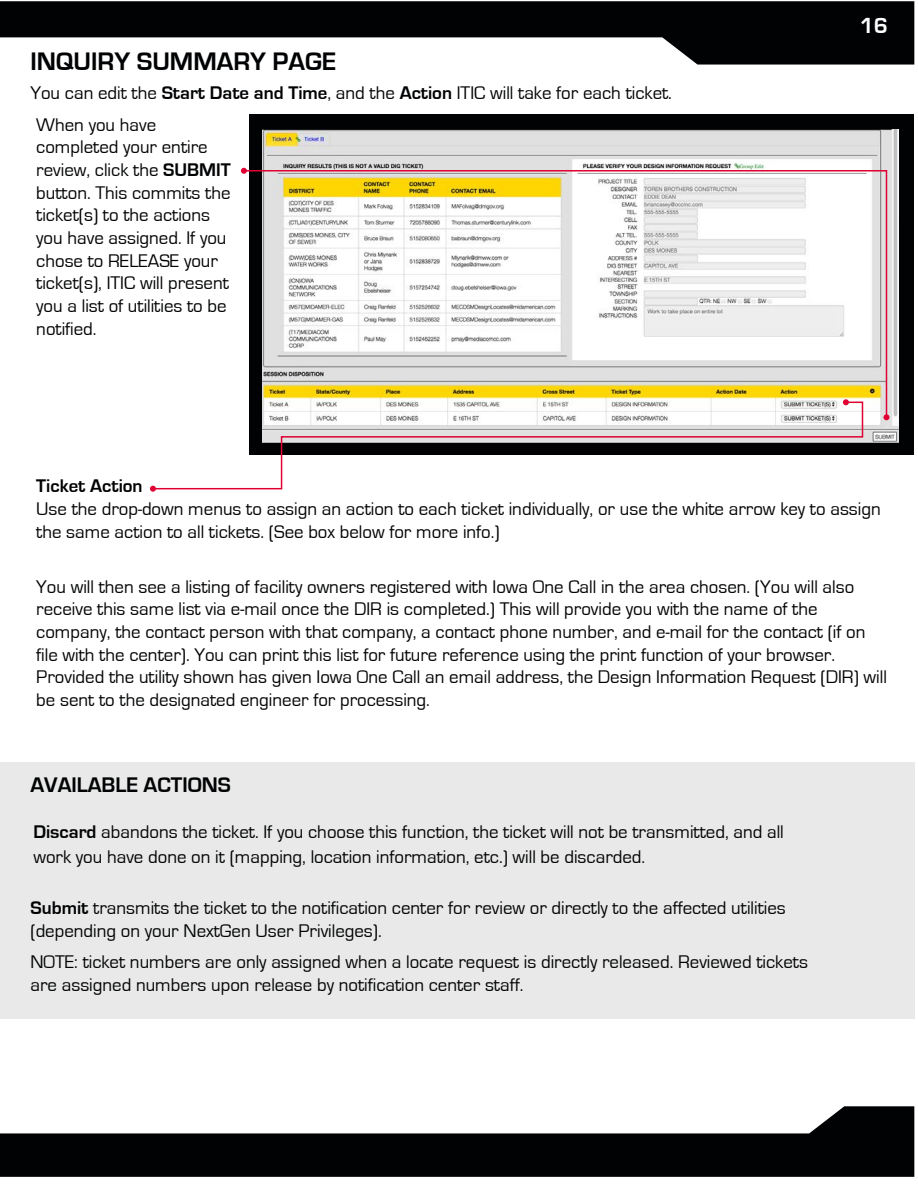
<style>
.page{position:relative;width:918px;height:1188px;background:#fff}
.page>*{position:absolute;margin:0;border:0;box-sizing:border-box;transform-origin:0 0}
.t1{font:700 26.1px "Eurostile";color:#010203}
.t2{font:700 22.5px "Eurostile";color:#fff}
.t3{font:700 21.75px "Eurostile";color:#010203}
.t4{font:18.9px/22.6px "Eurostile";color:#010203}
.t5{font:700 18.9px "Eurostile";color:#010203}
.s1{font-weight:700}
</style>
<div class="page">
<div style="left:0;top:763px;width:914px;height:256px;background:#e9e9e9"></div>
<svg style="left:0;top:1106px;width:914px;height:71px;fill:#010203"></svg>
<div style="left:250px;top:114px;width:664px;height:341px;background:#010203"></div>
<img style="left:262px;top:130px;width:637px;height:313px">
<svg style="left:0;top:1px;width:914px;height:64px;fill:#010203"></svg>
<svg style="left:152px;top:419px;width:712px;height:71px"></svg>
<svg style="left:150px;top:486px;width:6px;height:6px"></svg>
<svg style="left:247px;top:169px;width:641px;height:250px;background:#e6e1d2"></svg>
<svg style="left:884px;top:414px;width:6px;height:6px"></svg>
<svg style="left:241px;top:168px;width:6px;height:6px"></svg>
<p class="t1" style="left:30px;top:48px;width:307px">INQUIRY SUMMARY PAGE</p>
<p class="t4" style="left:30px;top:82px;width:643px">You can edit the <span class="s1">Start Date and Time</span>, and the <span class="s1">Action</span> ITIC will take for each ticket.</p>
<p class="t4" style="left:36px;top:114px;width:196px">When you have completed your entire review, click the <span class="s1">SUBMIT</span></p>
<p class="t4" style="left:36px;top:182px;width:196px">button. This commits the ticket(s) to the actions you have assigned. If you chose to RELEASE your ticket(s), ITIC will present you a list of utilities to be notified.</p>
<p class="t2" style="left:860px;top:13px;width:30px">16</p>
<p class="t5" style="left:36px;top:476px;width:108px">Ticket Action</p>
<p class="t4" style="left:36px;top:498px;width:846px">Use the drop-down menus to assign an action to each ticket individually, or use the white arrow key to assign the same action to all tickets. (See box below for more info.)</p>
<p class="t4" style="left:36px;top:576px;width:820px">You will then see a listing of facility owners registered with Iowa One Call in the area chosen. (You will also</p>
<p class="t4" style="left:36px;top:598px;width:831px">receive this same list via e-mail once the DIR is completed.) This will provide you with the name of the company, the contact person with that company, a contact phone number, and e-mail for the contact (if on file with the center). You can print this list for future reference using the print function of your browser.</p>
<p class="t4" style="left:36px;top:666px;width:852px">Provided the utility shown has given Iowa One Call an email address, the Design Information Request (DIR) will be sent to the designated engineer for processing.</p>
<p class="t3" style="left:30px;top:773px;width:202px">AVAILABLE ACTIONS</p>
<p class="t4" style="left:33px;top:820px;width:752px;line-height:24.5px"><span class="s1">Discard</span> abandons the ticket. If you choose this function, the ticket will not be transmitted, and all work you have done on it (mapping, location information, etc.) will be discarded.</p>
<p class="t4" style="left:30px;top:897px;width:757px"><span class="s1">Submit</span> transmits the ticket to the notification center for review or directly to the affected utilities (depending on your NextGen User Privileges).</p>
<p class="t4" style="left:30px;top:951px;width:779px">NOTE: ticket numbers are only assigned when a locate request is directly released. Reviewed tickets</p>
<p class="t4" style="left:30px;top:974px;width:494px">are assigned numbers upon release by notification center staff.</p>
</div>
